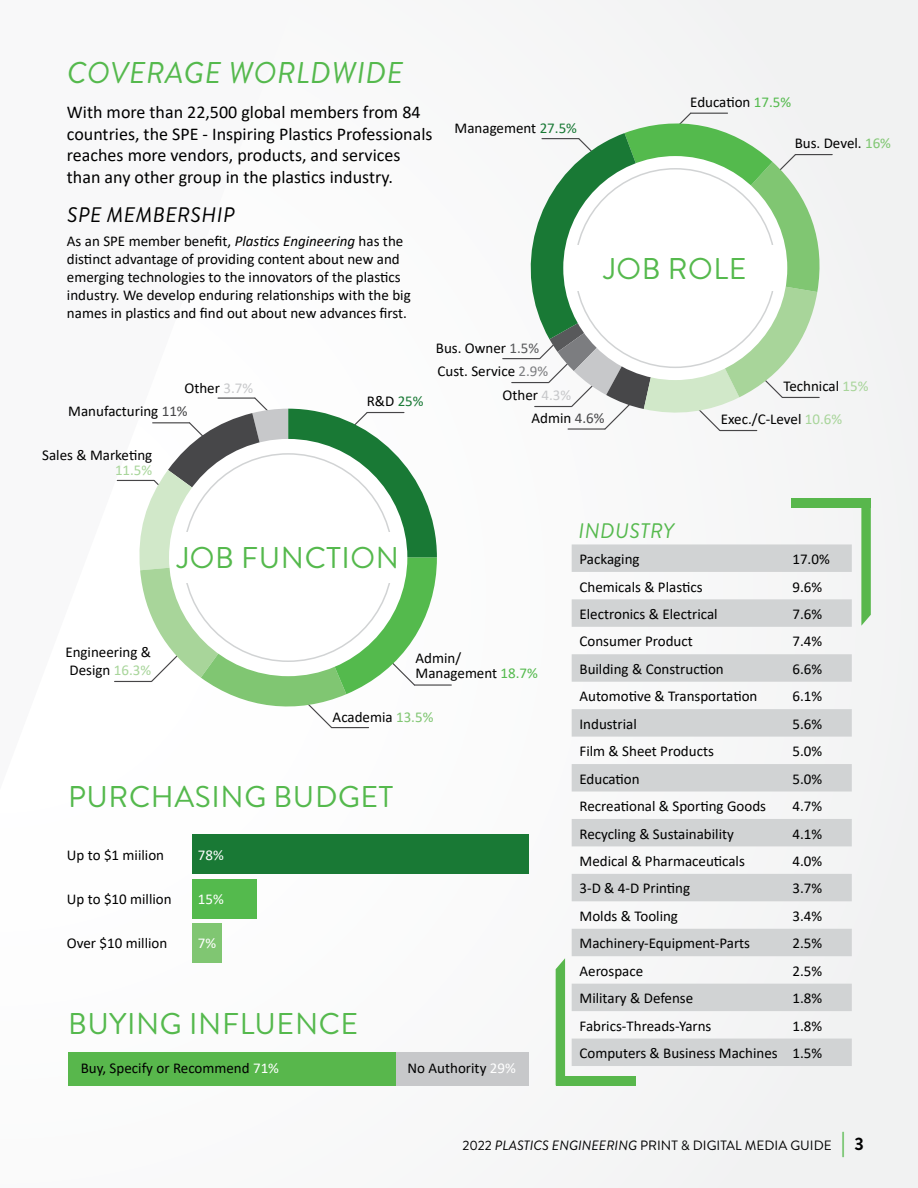
<style>
.page{position:relative;width:918px;height:1188px;background:#f8f9f9}
.page>*{position:absolute;margin:0;border:0;box-sizing:border-box;transform-origin:0 0}
.t1{font:30px "Brandon Grotesque";letter-spacing:.02em;color:#55b94d}
.t2{font:italic 30px "Brandon Grotesque";letter-spacing:.02em;color:#55b94d}
.t3{font:italic 21px "Brandon Grotesque";letter-spacing:.02em;color:#000}
.t4{font:italic 21px "Brandon Grotesque";letter-spacing:.02em;color:#55b94d}
.t5{font:18px/21.6px "Calibri";color:#000}
.t6{font:15px/18px "Calibri";color:#000}
.t7{font:15px "Calibri";color:#fff}
.t8{font:15px "Calibri";color:#a8d59a}
.t9{font:13.5px "Brandon Grotesque";color:#000}
.s1{font-style:italic}
.s2{color:#197935}
.s3{color:#54ba4d}
.s4{color:#80c672}
.s5{color:#c7c8ca}
.s6{color:#474749}
.s7{color:#58595b}
.s8{color:#7c7d80}
.s9{color:#a8d59a}
.s10{color:#fff}
.s11{font-weight:900;font-size:24px;color:#55b94d}
.s12{font-weight:700;font-size:18px}
</style>
<div class="page">
<hr style="left:795px;top:154px;width:37px;height:1px;background:#464547">
<hr style="left:503px;top:358px;width:36px;height:1px;background:#464547">
<svg style="left:510px;top:112px;width:316px;height:320px"></svg>
<div style="left:563px;top:156px;width:224px;height:224px;background:#fff;border-radius:50%"></div>
<hr style="left:415px;top:684px;width:36px;height:2px;background:#464547">
<hr style="left:117px;top:480px;width:37px;height:1px;background:#464547">
<hr style="left:115px;top:681px;width:36px;height:1px;background:#464547">
<svg style="left:137px;top:397px;width:300px;height:332px"></svg>
<div style="left:169px;top:439px;width:238px;height:237px;background:#fff;border-radius:50%"></div>
<svg style="left:572px;top:544px;width:280px;height:522px;fill:#d1d3d4"></svg>
<svg style="left:861px;top:508px;width:10px;height:118px"></svg>
<div style="left:791px;top:499px;width:80px;height:9px;background:#58b74c"></div>
<svg style="left:556px;top:958px;width:9px;height:118px"></svg>
<div style="left:556px;top:1076px;width:79px;height:9px;background:#58b74c"></div>
<div style="left:395px;top:1052px;width:134px;height:33px;background:#c7c8ca"></div>
<div style="left:68px;top:1052px;width:327px;height:33px;background:#58b74c"></div>
<div style="left:192px;top:923px;width:30px;height:40px;background:#80c672"></div>
<div style="left:192px;top:879px;width:65px;height:39px;background:#54ba4d"></div>
<div style="left:192px;top:835px;width:337px;height:39px;background:#197935"></div>
<h1 class="t2" style="left:67px;top:52px;width:338px">COVERAGE WORLDWIDE</h1>
<p class="t5" style="left:67px;top:101px;width:367px">With more than 22,500 global members from 84 countries, the SPE - Inspiring Plastics Professionals reaches more vendors, products, and services than any other group in the plastics industry.</p>
<h2 class="t3" style="left:67px;top:200px;width:169px">SPE MEMBERSHIP</h2>
<p class="t6" style="left:67px;top:232px;width:345px">As an SPE member benefit, <span class="s1">Plastics Engineering</span> has the distinct advantage of providing content about new and emerging technologies to the innovators of the plastics industry. We develop enduring relationships with the big names in plastics and find out about new advances first.</p>
<p class="t6" style="left:455px;top:119px;width:124px">Management <span class="s2">27.5%</span></p>
<p class="t6" style="left:690px;top:93px;width:102px">Education <span class="s3">17.5%</span></p>
<h1 class="t1" style="left:604px;top:248px;width:144px">JOB ROLE</h1>
<p class="t6" style="left:795px;top:133px;width:98px">Bus. Devel. <span class="s4">16%</span></p>
<p class="t6" style="left:68px;top:376px;width:186px;line-height:23.2px;text-indent:116px">Other <span class="s5">3.7%<br></span>Manufacturing <span class="s6">11%</span></p>
<p class="t6" style="left:42px;top:446px;width:112px">Sales &amp; Marketing</p>
<p class="t8" style="left:115px;top:460px;width:39px">11.5%</p>
<p class="t6" style="left:367px;top:392px;width:58px">R&amp;D <span class="s2">25%</span></p>
<p class="t6" style="left:436px;top:338px;width:105px">Bus. Owner <span class="s7">1.5%</span></p>
<p class="t6" style="left:438px;top:362px;width:112px">Cust. Service <span class="s8">2.9%</span></p>
<p class="t6" style="left:503px;top:386px;width:70px">Other <span class="s5">4.3%</span></p>
<p class="t6" style="left:783px;top:377px;width:87px">Technical <span class="s9">15%</span></p>
<p class="t6" style="left:532px;top:409px;width:74px">Admin <span class="s6">4.6%</span></p>
<p class="t6" style="left:721px;top:410px;width:123px">Exec./C-Level <span class="s9">10.6%</span></p>
<h1 class="t1" style="left:177px;top:537px;width:223px">JOB FUNCTION</h1>
<p class="t6" style="left:65px;top:643px;width:87px">Engineering &amp;<br>Design <span class="s9">16.3%</span></p>
<p class="t6" style="left:416px;top:650px;width:124px;line-height:15px">Admin/<br>Management <span class="s3">18.7%</span></p>
<p class="t6" style="left:333px;top:707px;width:102px">Academia <span class="s4">13.5%</span></p>
<h1 class="t1" style="left:68px;top:776px;width:327px">PURCHASING BUDGET</h1>
<p class="t6" style="left:67px;top:846px;width:99px">Up to $1 miilion</p>
<p class="t6" style="left:67px;top:890px;width:106px">Up to $10 million</p>
<p class="t6" style="left:67px;top:933px;width:102px">Over $10 million</p>
<p class="t7" style="left:198px;top:845px;width:27px">78%</p>
<p class="t7" style="left:198px;top:889px;width:27px">15%</p>
<p class="t7" style="left:198px;top:932px;width:20px">7%</p>
<h1 class="t1" style="left:68px;top:1003px;width:292px">BUYING INFLUENCE</h1>
<p class="t6" style="left:81px;top:1058px;width:200px">Buy, Specify or Recommend <span class="s10">71%</span></p>
<p class="t6" style="left:408px;top:1058px;width:110px">No Authority <span class="s10">29%</span></p>
<h2 class="t4" style="left:579px;top:516px;width:97px">INDUSTRY</h2>
<p class="t6" style="left:580px;top:550px;width:62px">Packaging</p>
<p class="t6" style="left:792px;top:550px;width:39px">17.0%</p>
<p class="t6" style="left:580px;top:577px;width:125px">Chemicals &amp; Plastics</p>
<p class="t6" style="left:792px;top:577px;width:31px">9.6%</p>
<p class="t6" style="left:580px;top:605px;width:140px">Electronics &amp; Electrical</p>
<p class="t6" style="left:792px;top:605px;width:31px">7.6%</p>
<p class="t6" style="left:580px;top:632px;width:115px">Consumer Product</p>
<p class="t6" style="left:792px;top:632px;width:31px">7.4%</p>
<p class="t6" style="left:580px;top:660px;width:146px">Building &amp; Construction</p>
<p class="t6" style="left:792px;top:660px;width:31px">6.6%</p>
<p class="t6" style="left:580px;top:687px;width:179px">Automotive &amp; Transportation</p>
<p class="t6" style="left:792px;top:687px;width:31px">6.1%</p>
<p class="t6" style="left:580px;top:714px;width:59px">Industrial</p>
<p class="t6" style="left:792px;top:714px;width:31px">5.6%</p>
<p class="t6" style="left:580px;top:742px;width:136px">Film &amp; Sheet Products</p>
<p class="t6" style="left:792px;top:742px;width:31px">5.0%</p>
<p class="t6" style="left:580px;top:769px;width:62px">Education</p>
<p class="t6" style="left:792px;top:769px;width:31px">5.0%</p>
<p class="t6" style="left:580px;top:797px;width:188px">Recreational &amp; Sporting Goods</p>
<p class="t6" style="left:792px;top:797px;width:31px">4.7%</p>
<p class="t6" style="left:580px;top:824px;width:156px">Recycling &amp; Sustainability</p>
<p class="t6" style="left:792px;top:824px;width:31px">4.1%</p>
<p class="t6" style="left:580px;top:852px;width:167px">Medical &amp; Pharmaceuticals</p>
<p class="t6" style="left:792px;top:852px;width:31px">4.0%</p>
<p class="t6" style="left:580px;top:879px;width:112px">3-D &amp; 4-D Printing</p>
<p class="t6" style="left:792px;top:879px;width:31px">3.7%</p>
<p class="t6" style="left:580px;top:907px;width:100px">Molds &amp; Tooling</p>
<p class="t6" style="left:792px;top:907px;width:31px">3.4%</p>
<p class="t6" style="left:580px;top:934px;width:172px">Machinery-Equipment-Parts</p>
<p class="t6" style="left:792px;top:934px;width:31px">2.5%</p>
<p class="t6" style="left:580px;top:961px;width:65px">Aerospace</p>
<p class="t6" style="left:792px;top:961px;width:31px">2.5%</p>
<p class="t6" style="left:580px;top:989px;width:115px">Military &amp; Defense</p>
<p class="t6" style="left:792px;top:989px;width:31px">1.8%</p>
<p class="t6" style="left:580px;top:1016px;width:133px">Fabrics-Threads-Yarns</p>
<p class="t6" style="left:580px;top:1012px;width:244px;line-height:27.5px;text-align:right">1.8%<br>Computers &amp; Business Machines 1.5%</p>
<p class="t9" style="left:462px;top:1136px;width:403px">2022 <span class="s1">PLASTICS ENGINEERING</span> PRINT &amp; DIGITAL MEDIA GUIDE <span class="s11">|</span> <span class="s12">3</span></p>
</div>
